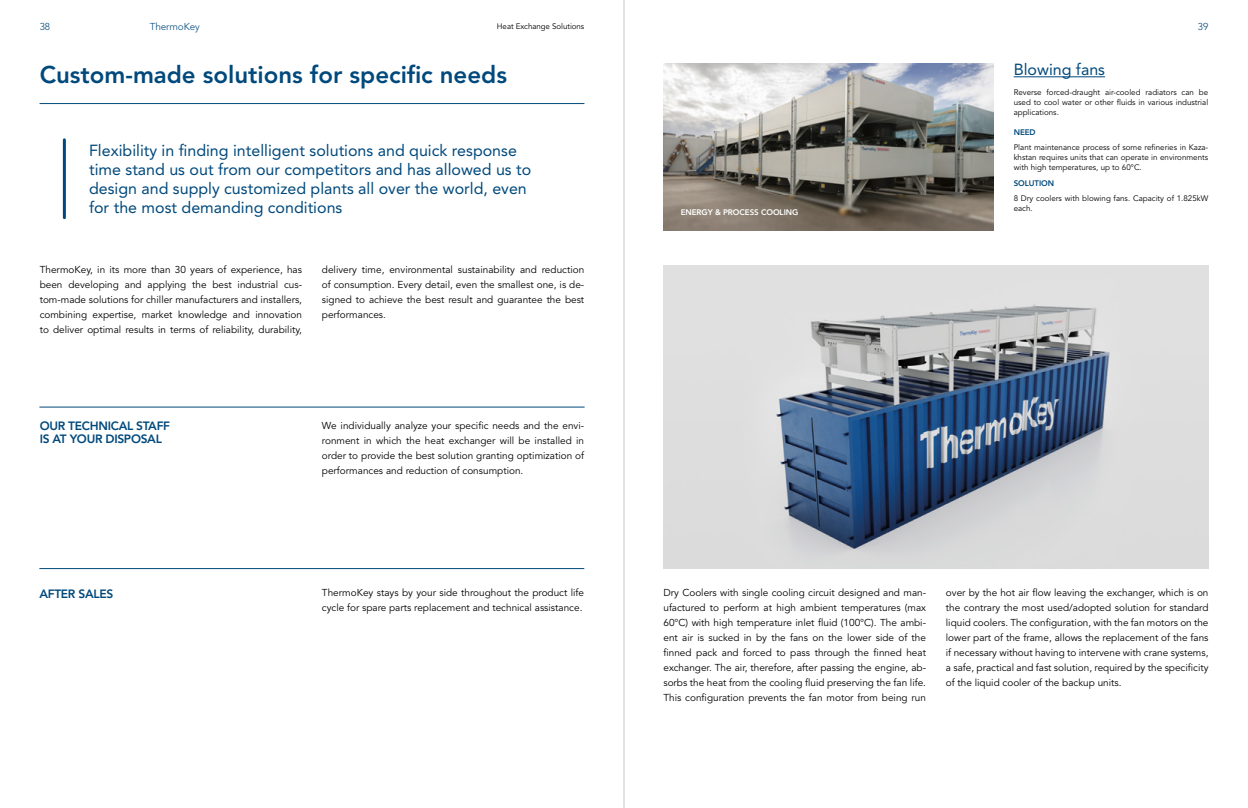
<style>
.page{position:relative;width:1248px;height:808px;background:#fff}
.page>*{position:absolute;margin:0;border:0;box-sizing:border-box;transform-origin:0 0}
.t1{font:800 24px "Avenir LT Std";color:#00497c}
.t2{font:16px/19px "Avenir LT Std";color:#00497c}
.t3{font:800 12px/13px "Avenir LT Std";letter-spacing:-.025em;color:#00497c}
.t4{font:10px/15px "Avenir LT Std";color:#000;text-align:justify}
.t5{font:300 10px "Avenir LT Std";letter-spacing:-.01em;color:#00497c}
.t6{font:8px/10px "Avenir LT Std";color:#000;text-align:justify}
.t7{font:800 8px "Avenir LT Std";letter-spacing:-.01em;color:#fff}
.t8{font:800 8px "Avenir LT Std";letter-spacing:-.01em;color:#00497c}
</style>
<div class="page">
<img style="left:663px;top:63px;width:330px;height:133px">
<img style="left:663px;top:196px;width:330px;height:35px">
<hr style="left:39px;top:407px;width:545px;height:1px;background:#00497c">
<hr style="left:39px;top:568px;width:545px;height:1px;background:#00497c">
<hr style="left:63px;top:140px;width:3px;height:78px;background:#00497c">
<hr style="left:40px;top:103px;width:544px;height:1px;background:#00497c">
<hr style="left:1013px;top:76px;width:91px;height:1px;background:#00497c">
<img style="left:663px;top:265px;width:545px;height:304px">
<hr style="left:623px;top:0;width:1px;height:808px;background:#c9c9c9">
<p class="t5" style="left:40px;top:21px;width:12px">38</p>
<p class="t5" style="left:150px;top:21px;width:52px">ThermoKey</p>
<p class="t6" style="left:497px;top:21px;width:89px">Heat Exchange Solutions</p>
<p class="t5" style="left:1197px;top:21px;width:12px">39</p>
<h1 class="t1" style="left:40px;top:61px;width:469px">Custom-made solutions for specific needs</h1>
<h2 class="t2" style="left:1013px;top:60px;width:93px">Blowing fans</h2>
<p class="t6" style="left:1013px;top:88px;width:196px">Reverse forced-draught air-cooled radiators can be used to cool water or other fluids in various industrial applications.</p>
<p class="t6" style="left:1013px;top:142px;width:196px">Plant maintenance process of some refineries in Kaza&shy;khstan requires units that can operate in environments with high temperatures, up to 60°C.</p>
<p class="t6" style="left:1013px;top:193px;width:196px">8 Dry coolers with blowing fans. Capacity of 1.825kW each.</p>
<p class="t8" style="left:1013px;top:128px;width:23px">NEED</p>
<h2 class="t2" style="left:89px;top:141px;width:444px">Flexibility in finding intelligent solutions and quick response time stand us out from our competitors and has allowed us to design and supply customized plants all over the world, even for the most demanding conditions</h2>
<p class="t8" style="left:1013px;top:179px;width:42px">SOLUTION</p>
<p class="t7" style="left:680px;top:208px;width:119px">ENERGY &amp; PROCESS COOLING</p>
<p class="t4" style="left:40px;top:262px;width:264px">ThermoKey, in its more than 30 years of experience, has been developing and applying the best industrial cus&shy;tom-made solutions for chiller manufacturers and installers, combining expertise, market knowledge and innovation to deliver optimal results in terms of reliability, durability,</p>
<p class="t4" style="left:322px;top:262px;width:264px">delivery time, environmental sustainability and reduction of consumption. Every detail, even the smallest one, is de&shy;signed to achieve the best result and guarantee the best performances.</p>
<p class="t3" style="left:40px;top:420px;width:132px">OUR TECHNICAL STAFF<br>IS AT YOUR DISPOSAL</p>
<p class="t3" style="left:39px;top:587px;width:75px">AFTER SALES</p>
<p class="t4" style="left:322px;top:418px;width:264px">We individually analyze your specific needs and the envi&shy;ronment in which the heat exchanger will be installed in order to provide the best solution granting optimization of performances and reduction of consumption.</p>
<p class="t4" style="left:322px;top:586px;width:264px">ThermoKey stays by your side throughout the product life cycle for spare parts replacement and technical assistance.</p>
<p class="t4" style="left:663px;top:586px;width:264px">Dry Coolers with single cooling circuit designed and man&shy;ufactured to perform at high ambient temperatures (max 60°C) with high temperature inlet fluid (100°C). The ambi&shy;ent air is sucked in by the fans on the lower side of the finned pack and forced to pass through the finned heat exchanger. The air, therefore, after passing the engine, ab&shy;sorbs the heat from the cooling fluid preserving the fan life.<br>This configuration prevents the fan motor from being run</p>
<p class="t4" style="left:945px;top:586px;width:264px">over by the hot air flow leaving the exchanger, which is on the contrary the most used/adopted solution for standard liquid coolers. The configuration, with the fan motors on the lower part of the frame, allows the replacement of the fans if necessary without having to intervene with crane systems, a safe, practical and fast solution, required by the specificity of the liquid cooler of the backup units.</p>
</div>
